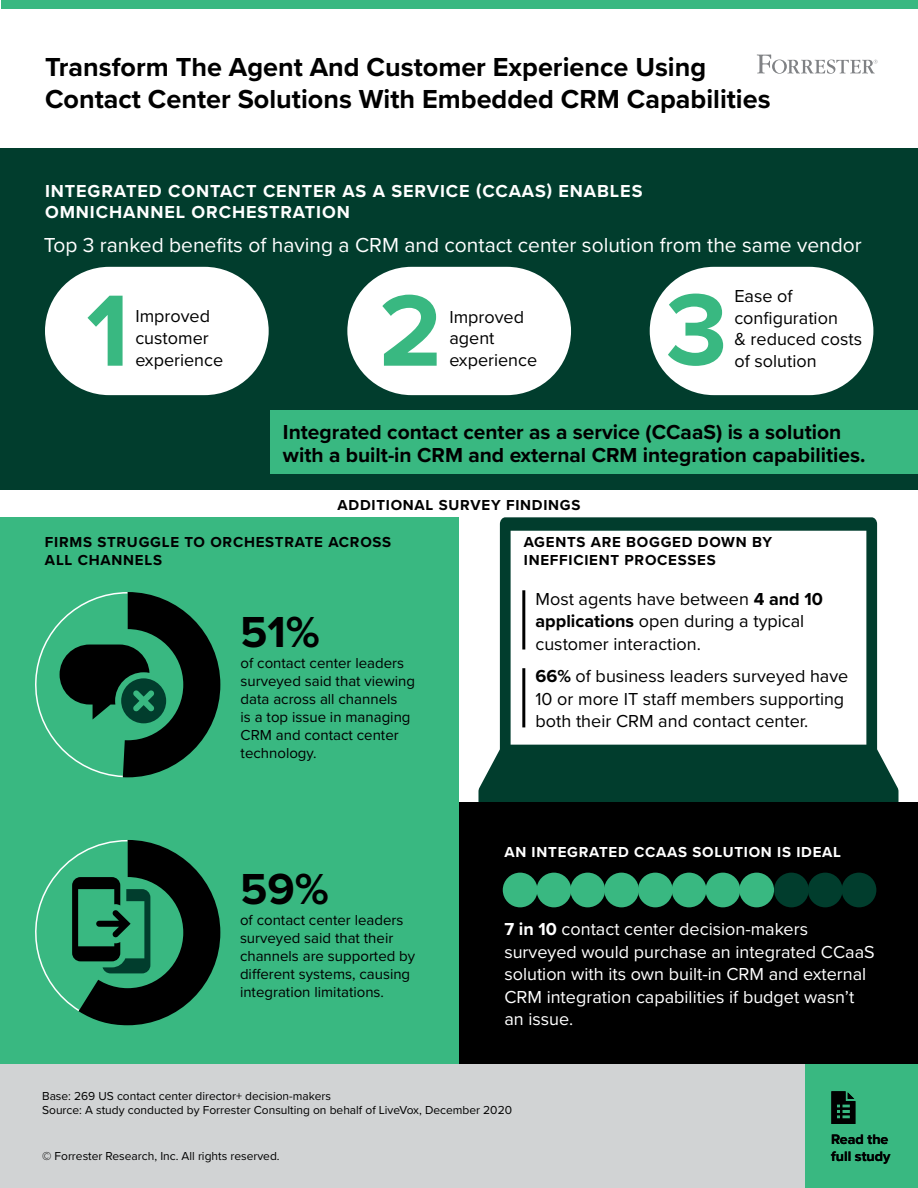
<style>
.page{position:relative;width:918px;height:1188px;background:#fff}
.page>*{position:absolute;margin:0;border:0;box-sizing:border-box;transform-origin:0 0}
.t1{font:700 105px "Proxima Nova";color:#39b881}
.t2{font:700 45px "Proxima Nova";color:#000}
.t3{font:700 27px/32.4px "Proxima Nova";color:#000}
.t4{font:700 21px/22.5px "Proxima Nova";color:#000}
.t5{font:21px "Proxima Nova";color:#fff}
.t6{font:18px/21.6px "Proxima Nova";color:#000}
.t7{font:18px/22.5px "Proxima Nova";color:#fff}
.t8{font:700 18px/21px "Proxima Nova";letter-spacing:.05em;color:#fff}
.t9{font:15px/18px "Proxima Nova";color:#000}
.t10{font:700 15px/18px "Proxima Nova";letter-spacing:.05em;color:#000}
.t11{font:700 15px "Proxima Nova";letter-spacing:.05em;color:#fff}
.t12{font:700 14.25px "Proxima Nova";color:#000}
.t13{font:12px/14.4px "Proxima Nova";color:#000}
.s1{font-weight:700}
</style>
<div class="page">
<div style="left:0;top:1064px;width:918px;height:124px;background:#d1d3d4"></div>
<div style="left:806px;top:1064px;width:112px;height:124px;background:#39b881"></div>
<div style="left:1px;top:0;width:917px;height:9px;background:#39b881"></div>
<svg style="left:757px;top:55px;width:121px;height:19px"></svg>
<svg style="left:831px;top:1091px;width:24px;height:33px"></svg>
<svg style="left:478px;top:517px;width:420px;height:285px"></svg>
<div style="left:0;top:148px;width:918px;height:342px;background:#013d2d"></div>
<div style="left:459px;top:802px;width:459px;height:262px;background:#000"></div>
<div style="left:0;top:490px;width:459px;height:574px;background:#39b881"></div>
<div style="left:0;top:490px;width:918px;height:27px;background:#fff"></div>
<div style="left:271px;top:411px;width:647px;height:63px;background:#39b881"></div>
<div style="left:347px;top:267px;width:224px;height:128px;background:#fff;border-radius:64px"></div>
<div style="left:45px;top:267px;width:224px;height:128px;background:#fff;border-radius:64px"></div>
<div style="left:650px;top:267px;width:223px;height:128px;background:#fff;border-radius:64px"></div>
<svg style="left:35px;top:840px;width:185px;height:185px"></svg>
<svg style="left:35px;top:592px;width:185px;height:186px"></svg>
<hr style="left:522px;top:590px;width:3px;height:60px;background:#000">
<hr style="left:522px;top:668px;width:3px;height:59px;background:#000">
<div style="left:503px;top:873px;width:35px;height:34px;background:#39b881;border-radius:50%"></div>
<div style="left:537px;top:873px;width:34px;height:34px;background:#39b881;border-radius:50%"></div>
<div style="left:570px;top:873px;width:35px;height:34px;background:#39b881;border-radius:50%"></div>
<div style="left:604px;top:873px;width:35px;height:34px;background:#39b881;border-radius:50%"></div>
<div style="left:638px;top:873px;width:35px;height:34px;background:#39b881;border-radius:50%"></div>
<div style="left:672px;top:873px;width:34px;height:34px;background:#39b881;border-radius:50%"></div>
<div style="left:774px;top:873px;width:35px;height:34px;background:#013d2d;border-radius:50%"></div>
<div style="left:706px;top:873px;width:34px;height:34px;background:#39b881;border-radius:50%"></div>
<div style="left:808px;top:873px;width:35px;height:34px;background:#013d2d;border-radius:50%"></div>
<div style="left:739px;top:873px;width:35px;height:34px;background:#39b881;border-radius:50%"></div>
<div style="left:842px;top:873px;width:34px;height:34px;background:#013d2d;border-radius:50%"></div>
<h3 class="t3" style="left:45px;top:50px;width:727px">Transform The Agent And Customer Experience Using<br>Contact Center Solutions With Embedded CRM Capabilities</h3>
<p class="t8" style="left:45px;top:180px;width:599px">INTEGRATED CONTACT CENTER AS A SERVICE (CCAAS) ENABLES<br>OMNICHANNEL ORCHESTRATION</p>
<p class="t5" style="left:44px;top:230px;width:820px">Top 3 ranked benefits of having a CRM and contact center solution from the same vendor</p>
<h1 class="t1" style="left:86px;top:252px;width:45px">1</h1>
<p class="t6" style="left:135px;top:305px;width:89px">Improved customer experience</p>
<h1 class="t1" style="left:379px;top:252px;width:65px">2</h1>
<p class="t6" style="left:449px;top:305px;width:76px">Improved agent</p>
<p class="t6" style="left:449px;top:348px;width:89px">experience</p>
<h1 class="t1" style="left:666px;top:251px;width:63px">3</h1>
<p class="t6" style="left:734px;top:284px;width:129px">Ease of configuration<br>&amp; reduced costs of solution</p>
<p class="t4" style="left:283px;top:421px;width:584px">Integrated contact center as a service (CCaaS) is a solution with a built-in CRM and external CRM integration capabilities.</p>
<p class="t10" style="left:337px;top:496px;width:245px">ADDITIONAL SURVEY FINDINGS</p>
<p class="t10" style="left:45px;top:532px;width:348px">FIRMS STRUGGLE TO ORCHESTRATE ACROSS<br>ALL CHANNELS</p>
<p class="t10" style="left:524px;top:532px;width:250px">AGENTS ARE BOGGED DOWN BY<br>INEFFICIENT PROCESSES</p>
<h2 class="t2" style="left:240px;top:599px;width:81px">51%</h2>
<p class="t9" style="left:241px;top:653px;width:176px">of contact center leaders surveyed said that viewing data across all channels<br>is a top issue in managing<br>CRM and contact center technology.</p>
<h2 class="t2" style="left:240px;top:855px;width:90px">59%</h2>
<p class="t9" style="left:240px;top:910px;width:177px">of contact center leaders surveyed said that their channels are supported by different systems, causing integration limitations.</p>
<p class="t6" style="left:536px;top:586px;width:289px;line-height:22.5px">Most agents have between <span class="s1">4 and 10 applications</span> open during a typical customer interaction.</p>
<p class="t6" style="left:536px;top:664px;width:314px;line-height:22.5px"><span class="s1">66%</span> of business leaders surveyed have<br>10 or more IT staff members supporting both their CRM and contact center.</p>
<p class="t11" style="left:504px;top:841px;width:338px">AN INTEGRATED CCAAS SOLUTION IS IDEAL</p>
<p class="t7" style="left:504px;top:917px;width:372px"><span class="s1">7 in 10</span> contact center decision-makers surveyed would purchase an integrated CCaaS solution with its own built-in CRM and external CRM integration capabilities if budget wasn’t an issue.</p>
<p class="t13" style="left:42px;top:1088px;width:471px">Base: 269 US contact center director+ decision-makers<br>Source: A study conducted by Forrester Consulting on behalf of LiveVox, December 2020</p>
<p class="t12" style="left:831px;top:1128px;width:59px">Read the</p>
<p class="t13" style="left:42px;top:1148px;width:239px">© Forrester Research, Inc. All rights reserved.</p>
<p class="t12" style="left:831px;top:1146px;width:61px">full study</p>
</div>
